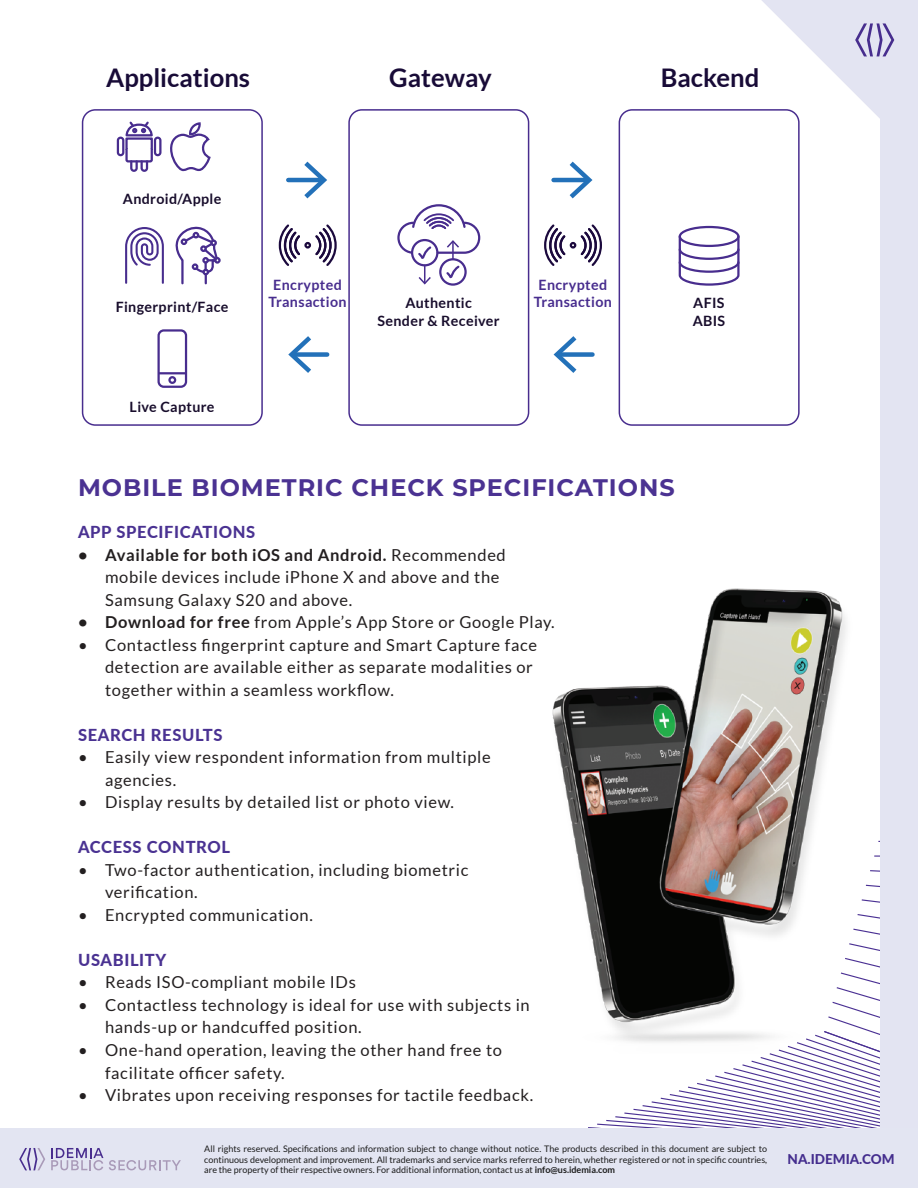
<style>
.page{position:relative;width:918px;height:1188px;background:#fff}
.page>*{position:absolute;margin:0;border:0;box-sizing:border-box;transform-origin:0 0}
.t1{font:700 25.65px "Lato";color:#180b37}
.t2{font:700 24px "IDEMIA";letter-spacing:.04em;color:#4b3292}
.t3{font:16.5px/22.5px "Lato";letter-spacing:.04em;color:#231f20}
.t4{font:800 16.5px "Lato";letter-spacing:.04em;color:#4a3292}
.t5{font:700 14.25px/17.1px "Lato";letter-spacing:.025em;color:#180d2c}
.t6{font:700 14.25px/17.1px "Lato";letter-spacing:.025em;color:#482d8e;text-align:center}
.t7{font:800 13.5px "Lato";color:#442d8e}
.t8{font:9px/10.8px "Lato";color:#1c1c1c;text-align:justify}
.s1{font-weight:700}
</style>
<div class="page">
<svg style="left:81px;top:110px;width:9px;height:69px"></svg>
<svg style="left:546px;top:870px;width:334px;height:259px"></svg>
<svg style="left:874px;top:855px;width:6px;height:2px"></svg>
<div style="left:880px;top:32px;width:38px;height:1112px;background:#e3e4f2"></div>
<svg style="left:762px;top:0;width:156px;height:118px"></svg>
<div style="left:157px;top:329px;width:30px;height:59px;border:2px solid #482d8e;border-radius:5px"></div>
<hr style="left:159px;top:372px;width:27px;height:2px;background:#482d8e">
<div style="left:168px;top:376px;width:8px;height:8px;border:2px solid #482d8e;border-radius:50%"></div>
<div style="left:154px;top:137px;width:8px;height:19px;border:2px solid #482d8e;border-radius:3px"></div>
<div style="left:117px;top:137px;width:7px;height:19px;border:2px solid #482d8e;border-radius:3px"></div>
<svg style="left:124px;top:121px;width:30px;height:51px"></svg>
<svg style="left:170px;top:122px;width:41px;height:50px"></svg>
<svg style="left:125px;top:227px;width:39px;height:57px"></svg>
<div style="left:214px;top:257px;width:7px;height:7px;border:2px solid #482d8e;border-radius:50%"></div>
<svg style="left:175px;top:226px;width:44px;height:59px"></svg>
<div style="left:82px;top:109px;width:181px;height:317px;border:2px solid #482d8e;border-radius:13px"></div>
<div style="left:304px;top:242px;width:7px;height:7px;border:2px solid #1b093d;border-radius:50%"></div>
<svg style="left:315px;top:224px;width:22px;height:42px"></svg>
<svg style="left:278px;top:224px;width:22px;height:42px"></svg>
<hr style="left:288px;top:178px;width:34px;height:4px;background:#2371b9">
<svg style="left:304px;top:162px;width:23px;height:36px"></svg>
<div style="left:293px;top:352px;width:34px;height:5px;background:#2371b9"></div>
<svg style="left:288px;top:336px;width:23px;height:37px"></svg>
<div style="left:570px;top:242px;width:6px;height:7px;border:2px solid #1b093d;border-radius:50%"></div>
<svg style="left:580px;top:224px;width:22px;height:42px"></svg>
<svg style="left:544px;top:224px;width:22px;height:42px"></svg>
<hr style="left:554px;top:178px;width:34px;height:4px;background:#2371b9">
<svg style="left:570px;top:162px;width:22px;height:36px"></svg>
<div style="left:558px;top:352px;width:34px;height:5px;background:#2371b9"></div>
<svg style="left:554px;top:336px;width:22px;height:37px"></svg>
<div style="left:439px;top:258px;width:28px;height:28px;border:2px solid #482d8e;border-radius:50%"></div>
<svg style="left:397px;top:204px;width:84px;height:81px"></svg>
<div style="left:348px;top:109px;width:181px;height:317px;border:2px solid #482d8e;border-radius:13px"></div>
<div style="left:679px;top:226px;width:61px;height:21px;border:2px solid #482d8e;border-radius:50%"></div>
<svg style="left:678px;top:234px;width:62px;height:52px"></svg>
<div style="left:619px;top:109px;width:181px;height:317px;border:2px solid #482d8e;border-radius:13px"></div>
<img style="left:550px;top:589px;width:303px;height:465px">
<div style="left:0;top:1129px;width:918px;height:59px;background:#e3e5f2"></div>
<svg style="left:109px;top:1160px;width:72px;height:10px"></svg>
<svg style="left:51px;top:1148px;width:52px;height:22px"></svg>
<svg style="left:19px;top:1148px;width:26px;height:22px"></svg>
<h1 class="t1" style="left:106px;top:63px;width:145px">Applications</h1>
<h1 class="t1" style="left:389px;top:63px;width:104px">Gateway</h1>
<h1 class="t1" style="left:661px;top:63px;width:100px">Backend</h1>
<p class="t5" style="left:123px;top:190px;width:100px">Android/Apple</p>
<p class="t5" style="left:116px;top:298px;width:114px">Fingerprint/Face</p>
<p class="t5" style="left:130px;top:398px;width:86px">Live Capture</p>
<p class="t6" style="left:269px;top:276px;width:80px">Encrypted<br>Transaction</p>
<p class="t6" style="left:539px;top:276px;width:70px">Encrypted</p>
<p class="t5" style="left:405px;top:295px;width:68px">Authentic</p>
<p class="t6" style="left:534px;top:293px;width:80px">Transaction</p>
<p class="t5" style="left:378px;top:312px;width:124px">Sender &amp; Receiver</p>
<p class="t5" style="left:693px;top:295px;width:34px">AFIS<br>ABIS</p>
<h2 class="t2" style="left:78px;top:470px;width:598px">MOBILE BIOMETRIC CHECK SPECIFICATIONS</h2>
<p class="t4" style="left:78px;top:520px;width:179px">APP SPECIFICATIONS</p>
<p class="t3" style="left:105px;top:544px;width:402px;text-indent:-27px"><span class="s1">• Available for both iOS and Android.</span> Recommended mobile devices include iPhone X and above and the<br>Samsung Galaxy S20 and above.</p>
<p class="t3" style="left:78px;top:611px;width:478px"><span class="s1">• Download for free</span> from Apple’s App Store or Google Play.</p>
<p class="t3" style="left:105px;top:634px;width:433px;text-indent:-27px">• Contactless fingerprint capture and Smart Capture face detection are available either as separate modalities or together within a seamless workflow.</p>
<p class="t4" style="left:78px;top:723px;width:146px">SEARCH RESULTS</p>
<p class="t3" style="left:105px;top:746px;width:387px;text-indent:-27px">• Easily view respondent information from multiple agencies.</p>
<p class="t3" style="left:78px;top:791px;width:377px">• Display results by detailed list or photo view.</p>
<p class="t4" style="left:78px;top:835px;width:154px">ACCESS CONTROL</p>
<p class="t3" style="left:105px;top:859px;width:365px;text-indent:-27px">• Two-factor authentication, including biometric verification.</p>
<p class="t3" style="left:78px;top:904px;width:236px">• Encrypted communication.</p>
<p class="t4" style="left:78px;top:948px;width:90px">USABILITY</p>
<p class="t3" style="left:78px;top:971px;width:279px">• Reads ISO-compliant mobile IDs</p>
<p class="t3" style="left:105px;top:994px;width:426px;text-indent:-27px">• Contactless technology is ideal for use with subjects in hands-up or handcuffed position.</p>
<p class="t3" style="left:105px;top:1039px;width:398px;text-indent:-27px">• One-hand operation, leaving the other hand free to facilitate officer safety.</p>
<p class="t3" style="left:78px;top:1084px;width:457px">• Vibrates upon receiving responses for tactile feedback.</p>
<p class="t8" style="left:204px;top:1143px;width:564px">All rights reserved. Specifications and information subject to change without notice. The products described in this document are subject to continuous development and improvement. All trademarks and service marks referred to herein, whether registered or not in specific countries, are the property of their respective owners. For additional information, contact us at <span class="s1">info@us.idemia.com</span></p>
<p class="t7" style="left:788px;top:1149px;width:109px">NA.IDEMIA.COM</p>
</div>
